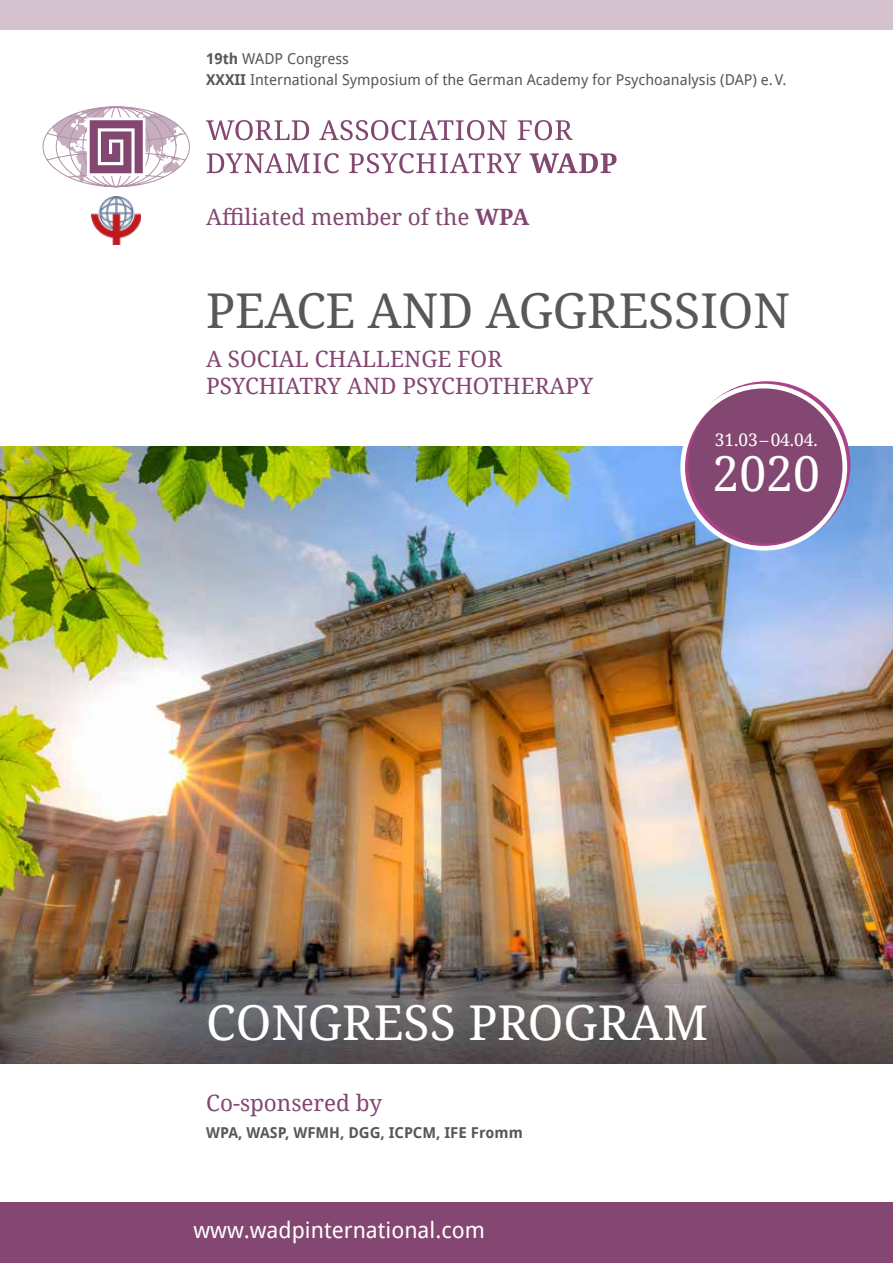
<style>
.page{position:relative;width:893px;height:1263px;background:#fff}
.page>*{position:absolute;margin:0;border:0;box-sizing:border-box;transform-origin:0 0}
.t1{font:48px "Noto Serif";color:#fff}
.t2{font:48px "Noto Serif";color:#57585a}
.t3{font:22.5px/27px "Noto Serif";color:#834771}
.t4{font:22.5px "Droid Sans";color:#fff}
.t5{font:17.25px "Noto Serif";color:#fff}
.t6{font:15px/21px "Droid Sans";color:#57585a}
.t7{font:700 15px "Droid Sans";color:#57585a}
.s1{font-weight:700}
</style>
<div class="page">
<img style="left:0;top:446px;width:893px;height:617px">
<svg style="left:43px;top:106px;width:147px;height:81px"></svg>
<svg style="left:206px;top:120px;width:103px;height:20px"></svg>
<svg style="left:319px;top:120px;width:188px;height:20px"></svg>
<svg style="left:207px;top:153px;width:132px;height:20px"></svg>
<svg style="left:349px;top:153px;width:172px;height:20px"></svg>
<svg style="left:529px;top:153px;width:88px;height:20px"></svg>
<svg style="left:518px;top:120px;width:55px;height:20px"></svg>
<img style="left:92px;top:197px;width:49px;height:48px">
<div style="left:0;top:0;width:893px;height:30px;background:#d4c3cf"></div>
<div style="left:0;top:1203px;width:893px;height:60px;background:#834771"></div>
<div style="left:686px;top:384px;width:162px;height:162px;background:#834771;border-radius:50%"></div>
<div style="left:684px;top:381px;width:166px;height:167px;border:5px solid #ac4288;border-radius:50%"></div>
<div style="left:680px;top:384px;width:167px;height:166px;border:5px solid #fff;border-radius:50%"></div>
<p class="t6" style="left:206px;top:48px;width:582px"><span class="s1">19th</span> WADP Congress<br><span class="s1">XXXII</span> International Symposium of the German Academy for Psychoanalysis (DAP) e.V.</p>
<h2 class="t3" style="left:206px;top:203px;width:325px">Affiliated member of the <span class="s1">WPA</span></h2>
<h1 class="t2" style="left:206px;top:277px;width:585px">PEACE AND AGGRESSION</h1>
<h2 class="t3" style="left:206px;top:345px;width:388px">A SOCIAL CHALLENGE FOR<br>PSYCHIATRY AND PSYCHOTHERAPY</h2>
<p class="t5" style="left:715px;top:428px;width:105px">31.03–04.04.</p>
<h1 class="t1" style="left:713px;top:441px;width:109px">2020</h1>
<h1 class="t1" style="left:206px;top:989px;width:503px">CONGRESS PROGRAM</h1>
<h2 class="t3" style="left:206px;top:1088px;width:177px">Co-sponsered by</h2>
<p class="t7" style="left:206px;top:1123px;width:318px">WPA, WASP, WFMH, DGG, ICPCM, IFE Fromm</p>
<h2 class="t4" style="left:193px;top:1217px;width:293px">www.wadpinternational.com</h2>
</div>
